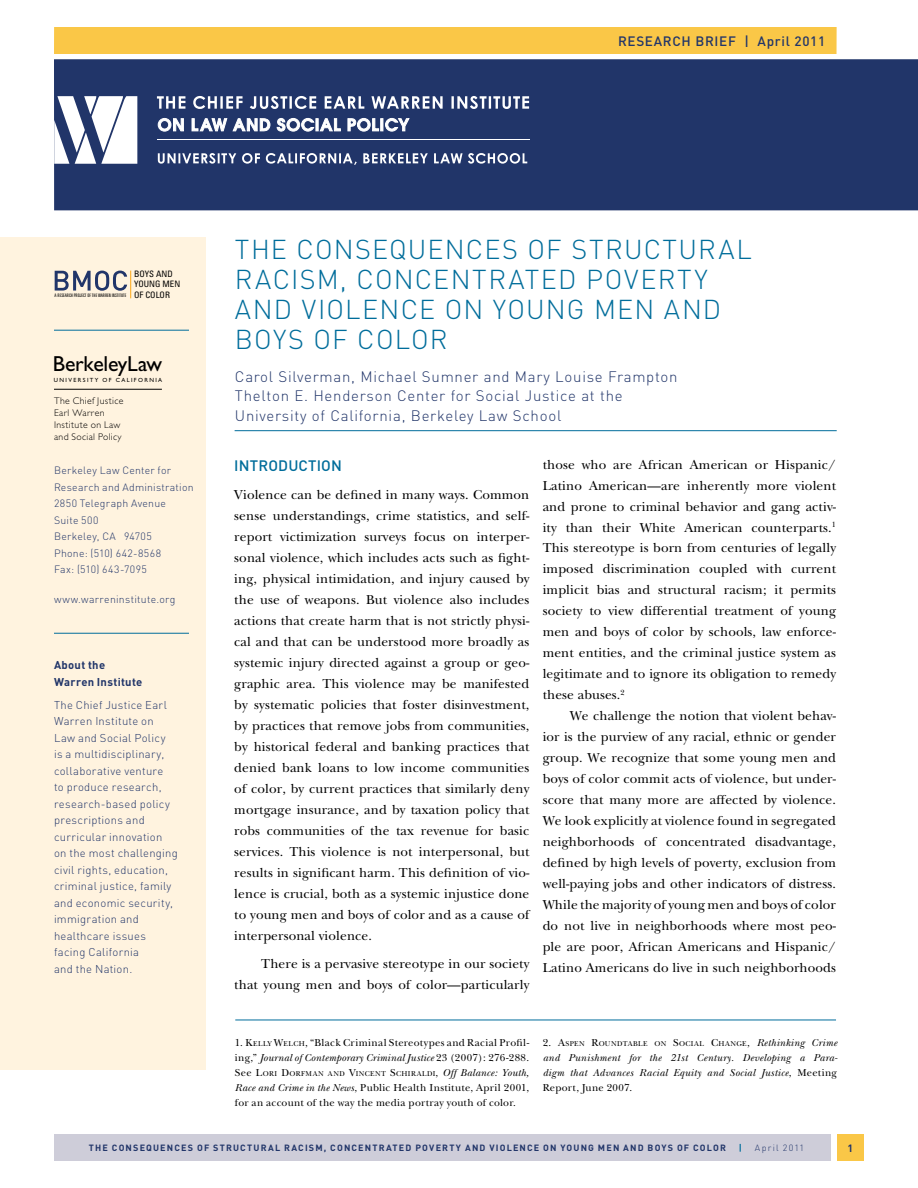
<style>
.page{position:relative;width:918px;height:1188px;background:#fff}
.page>*{position:absolute;margin:0;border:0;box-sizing:border-box;transform-origin:0 0}
.t1{font:300 27px "DIN";letter-spacing:.06em;color:#006d9b}
.t2{font:21.75px "Gill Sans";letter-spacing:-.01em;color:#000}
.t3{font:300 15px/19.5px "DIN";letter-spacing:.05em;color:#213569}
.t4{font:500 15px "DIN";letter-spacing:.01em;color:#006d9b}
.t5{font:13.5px/21px "New Baskerville";letter-spacing:.01em;color:#000;text-align:justify}
.t6{font:500 13.5px "DIN";letter-spacing:.05em;color:#213569}
.t7{font:300 11.25px/16.5px "DIN";letter-spacing:.025em;color:#213569}
.t8{font:700 11.25px/16.5px "DIN";letter-spacing:.025em;color:#213569}
.t9{font:10.5px/15px "New Baskerville";letter-spacing:.03em;color:#000}
.t10{font:300 10.5px/16.5px "DIN";letter-spacing:.025em;color:#213569}
.t11{font:italic 10.5px/15px "New Baskerville";letter-spacing:.025em;color:#000;text-align:justify}
.t12{font:700 10.5px "DIN";color:#213569}
.t13{font:300 9.75px/12px "Gill Sans";letter-spacing:.04em;color:#000}
.t14{font:700 9px "DIN";letter-spacing:.13em;color:#213569}
.t15{font:300 9px "DIN";letter-spacing:.13em;color:#213569}
.t16{font:700 9px "DIN";color:#006d9b}
.t17{font:condensed 8.85px/10.4px "Univers";color:#000}
.t18{font:7.35px "New Baskerville";letter-spacing:.06em;color:#000}
.t19{font:6px "Gill Sans";letter-spacing:.23em;color:#000}
.t20{font:300 ultra-condensed 4.8px "Univers";color:#000;scale:1.33 1}
.s1{font-weight:400;font-stretch:condensed;font-size:8.85px}
.s2{font-style:inherit}
.s3{font-size:7.35px}
.s4{font-style:italic}
.s5{font-size:10.5px}
.s6{font-style:italic;font-size:10.5px}
.s7{font-style:normal}
</style>
<div class="page">
<div style="left:54px;top:27px;width:783px;height:27px;background:#fac747"></div>
<div style="left:54px;top:57px;width:864px;height:153px;background:#213569"></div>
<svg style="left:54px;top:96px;width:83px;height:68px"></svg>
<svg style="left:156px;top:96px;width:373px;height:13px"></svg>
<svg style="left:158px;top:153px;width:369px;height:12px"></svg>
<hr style="left:157px;top:139px;width:372px;height:1px;background:#fff">
<div style="left:837px;top:1134px;width:27px;height:27px;background:#fac747"></div>
<div style="left:54px;top:1134px;width:776px;height:27px;background:#cecdd9"></div>
<hr style="left:0;top:55px;width:918px;height:4px;background:#fff">
<div style="left:0;top:237px;width:205px;height:832px;background:#fff3df"></div>
<hr style="left:54px;top:633px;width:135px;height:1px;background:#006d9b">
<hr style="left:54px;top:330px;width:135px;height:1px;background:#006d9b">
<svg style="left:55px;top:271px;width:76px;height:27px"></svg>
<hr style="left:54px;top:389px;width:108px;height:1px;background:#000">
<svg style="left:157px;top:118px;width:253px;height:14px"></svg>
<hr style="left:235px;top:430px;width:602px;height:1px;background:#006d9b">
<hr style="left:235px;top:1020px;width:601px;height:1px;background:#006d9b">
<p class="t6" style="left:618px;top:33px;width:209px">RESEARCH BRIEF | APRIL 2011</p>
<p class="t17" style="left:134px;top:269px;width:48px">BOYS AND<br>YOUNG MEN</p>
<p class="t20" style="left:55px;top:293px;width:88px">A RESEARCH PROJECT OF THE WARREN INSTITUTE <span class="s1">OF COLOR</span></p>
<h2 class="t2" style="left:53px;top:351px;width:111px">BerkeleyLaw</h2>
<p class="t19" style="left:54px;top:376px;width:110px">UNIVERSITY OF CALIFORNIA</p>
<p class="t13" style="left:54px;top:395px;width:71px">The Chief Justice<br>Earl Warren<br>Institute on Law and Social Policy</p>
<p class="t10" style="left:54px;top:462px;width:141px">Berkeley Law Center for<br>Research and Administration<br>2850 Telegraph Avenue<br>Suite 500<br>Berkeley, CA 94705<br>Phone: (510) 642-8568<br>Fax: (510) 643-7095</p>
<p class="t10" style="left:54px;top:591px;width:123px">www.warreninstitute.org</p>
<p class="t8" style="left:54px;top:656px;width:90px">ABOUT THE<br>WARREN I NSTITUTE</p>
<p class="t7" style="left:54px;top:696px;width:125px">The Chief Justice Earl<br>Warren Institute on<br>Law and Social Policy<br>is a multidisciplinary, collaborative venture<br>to produce research, research-based policy prescriptions and curricular innovation<br>on the most challenging civil rights, education, criminal justice, family and economic security, immigration and healthcare issues facing California<br>and the Nation.</p>
<h1 class="t1" style="left:235px;top:233px;width:117px">The Conse</h1>
<h1 class="t1" style="left:389px;top:233px;width:57px">quences</h1>
<h1 class="t1" style="left:528px;top:233px;width:189px">of Structural</h1>
<h1 class="t1" style="left:235px;top:263px;width:36px">Racis</h1>
<h1 class="t1" style="left:317px;top:263px;width:96px">m, Concentrate</h1>
<h1 class="t1" style="left:558px;top:263px;width:99px">d Povert</h1>
<h1 class="t1" style="left:695px;top:263px;width:13px">y</h1>
<h1 class="t1" style="left:235px;top:293px;width:129px">and Violence</h1>
<h1 class="t1" style="left:445px;top:293px;width:169px">on Young Men</h1>
<h1 class="t1" style="left:664px;top:293px;width:59px">an d</h1>
<h1 class="t1" style="left:235px;top:322px;width:207px">Boys of Color</h1>
<p class="t3" style="left:235px;top:367px;width:444px">Carol Silverman, M ichael Sumner and Mary Louise Frampton<br>Thelton E. H enderson Center for Social Justice at the<br>U niversity of California, Berkeley Law School</p>
<p class="t4" style="left:234px;top:456px;width:109px">I NTRODUCTION</p>
<p class="t5" style="left:234px;top:484px;width:297px">Violence can be defined in many ways. Common sense understandings, crime statistics, and self&shy;report victimization surveys focus on interper&shy;sonal violence, which includes acts such as fight&shy;ing, physical intimidation, and injury caused by the use of weapons. But violence also includes actions that create harm that is not strictly physi&shy;cal and that can be understood more broadly as systemic injury directed against a group or geo&shy;graphic area. This violence may be manifested by systematic policies that foster disinvestment, by practices that remove jobs from communities, by historical federal and banking practices that denied bank loans to low income communities of color, by current practices that similarly deny mortgage insurance, and by taxation policy that robs communities of the tax revenue for basic services. This violence is not interpersonal, but results in significant harm. This definition of vio&shy;lence is crucial, both as a systemic injustice done to young men and boys of color and as a cause of interpersonal violence.</p>
<p class="t5" style="left:234px;top:953px;width:297px;text-align:right">There is a pervasive stereotype in our society<br>that young men and boys of color—particularly</p>
<p class="t5" style="left:543px;top:454px;width:295px">those who are African American or Hispanic/ Latino American—are inherently more violent and prone to criminal behavior and gang activ&shy;ity than their White American counterparts.<sup>1<br></sup>This stereotype is born from centuries of legally imposed discrimination coupled with current implicit bias and structural racism; it permits society to view differential treatment of young men and boys of color by schools, law enforce&shy;ment entities, and the criminal justice system as legitimate and to ignore its obligation to remedy these abuses.<sup>2</sup></p>
<p class="t5" style="left:543px;top:706px;width:295px;text-indent:27px">We challenge the notion that violent behav&shy;ior is the purview of any racial, ethnic or gender group. We recognize that some young men and boys of color commit acts of violence, but under&shy;score that many more are affected by violence.<br>We look explicitly at violence found in segregated neighborhoods of concentrated disadvantage, defined by high levels of poverty, exclusion from well-paying jobs and other indicators of distress.<br>While the majority of young men and boys of color do not live in neighborhoods where most peo&shy;ple are poor, African Americans and Hispanic/ Latino Americans do live in such neighborhoods</p>
<p class="t9" style="left:235px;top:1035px;width:296px">1. <span class="s2">K</span><span class="s3">ELLY</span> <span class="s2">W</span><span class="s3">ELCH</span>, “Black Criminal Stereotypes and Racial Profil&shy;ing,” <span class="s4">Journal of Contemporary Criminal Justice</span> 23 (2007): 276-288.</p>
<p class="t18" style="left:235px;top:1069px;width:296px"><span class="s5">See</span> <span class="s5">L</span>ORI <span class="s5">D</span>ORFMAN AND <span class="s5">V</span>INCENT <span class="s5">S</span>CHIRALDI<span class="s5">,</span> <span class="s6">Off Balance: Youth,</span></p>
<p class="t9" style="left:235px;top:1080px;width:296px"><span class="s4">Race and Crime in the News</span>, Public Health Institute, April 2001, for an account of the way the media portray youth of color.</p>
<p class="t18" style="left:543px;top:1039px;width:296px"><span class="s5">2.</span> <span class="s5">A</span>SPEN <span class="s5">R</span>OUNDTABLE ON <span class="s5">S</span>OCIAL <span class="s5">C</span>HANGE<span class="s5">,</span> <span class="s6">Rethinking Crime</span></p>
<p class="t11" style="left:543px;top:1050px;width:296px">and Punishment for the 21st Century. Developing a Para&shy;digm that Advances Racial Equity and Social Justice<span class="s7">, Meeting Report, June 2007.</span></p>
<p class="t14" style="left:89px;top:1142px;width:639px">THE CONSEQUENCES OF STRUCTURAL R ACISM, CONCENTRATED POVERT Y AND VIOLENCE ON YOUNG M EN AND BOYS OF COLOR</p>
<p class="t16" style="left:739px;top:1142px;width:5px">|</p>
<p class="t15" style="left:755px;top:1142px;width:51px">April 2011</p>
<p class="t12" style="left:848px;top:1141px;width:7px">1</p>
</div>
